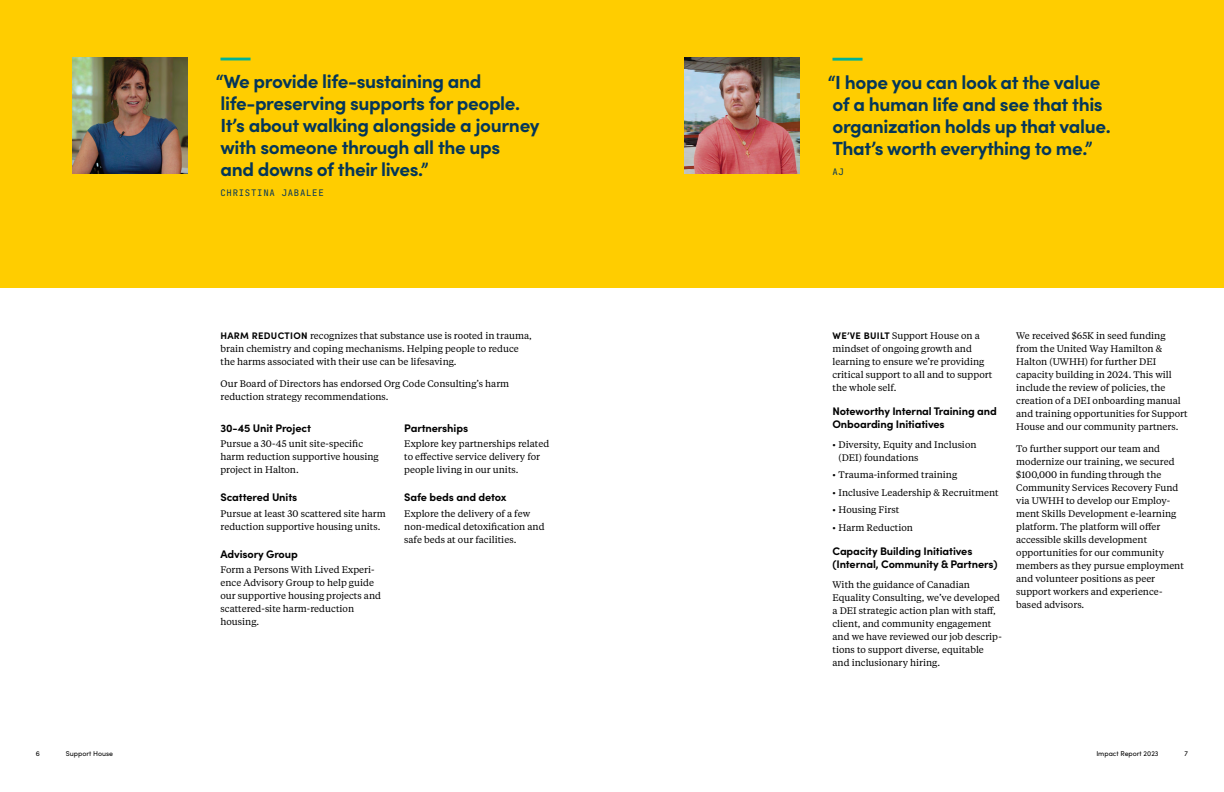
<style>
.page{position:relative;width:1224px;height:792px;background:#fff}
.page>*{position:absolute;margin:0;border:0;box-sizing:border-box;transform-origin:0 0}
.t1{font:700 19px/22px "Sofia Pro";letter-spacing:-.02em;color:#043659}
.t2{font:700 11px/13px "Sofia Pro";letter-spacing:-.01em;color:#000}
.t3{font:9.5px/13px "Tiempos Text";color:#000}
.t4{font:9px "Jet Brains Mono";letter-spacing:.08em;color:#043659}
.t5{font:7px "Sofia Pro";color:#000}
.s1{font-family:"Sofia Pro";font-weight:700}
</style>
<div class="page">
<div style="left:0;top:0;width:612px;height:288px;background:#ffcd00"></div>
<div style="left:612px;top:0;width:612px;height:288px;background:#ffcd00"></div>
<hr style="left:220px;top:58px;width:31px;height:2px;background:#00b395">
<img style="left:684px;top:58px;width:116px;height:115px">
<img style="left:72px;top:58px;width:116px;height:115px">
<hr style="left:832px;top:58px;width:31px;height:3px;background:#00b395">
<h1 class="t1" style="left:216px;top:69px;width:325px">“We provide life-sustaining and life-preserving supports for people.<br>It’s about walking alongside a journey with someone through all the ups<br>and downs of their lives.”</h1>
<p class="t4" style="left:220px;top:187px;width:105px">CHRISTINA JABALEE</p>
<p class="t3" style="left:220px;top:328px;width:313px"><span class="s1">HARM REDUCTION</span> recognizes that substance use is rooted in trauma, brain chemistry and coping mechanisms. Helping people to reduce the harms associated with their use can be lifesaving.</p>
<p class="t3" style="left:220px;top:376px;width:290px">Our Board of Directors has endorsed Org Code Consulting’s harm reduction strategy recommendations.</p>
<p class="t2" style="left:220px;top:421px;width:92px">30-45 Unit Project</p>
<p class="t3" style="left:220px;top:437px;width:160px">Pursue a 30-45 unit site-specific harm reduction supportive housing project in Halton.</p>
<p class="t2" style="left:220px;top:490px;width:78px">Scattered Units</p>
<p class="t3" style="left:220px;top:507px;width:167px">Pursue at least 30 scattered site harm reduction supportive housing units.</p>
<p class="t2" style="left:220px;top:547px;width:79px">Advisory Group</p>
<p class="t3" style="left:220px;top:563px;width:162px">Form a Persons With Lived Experi&shy;ence Advisory Group to help guide our supportive housing projects and scattered-site harm-reduction housing.</p>
<p class="t2" style="left:404px;top:421px;width:65px">Partnerships</p>
<p class="t3" style="left:404px;top:437px;width:147px">Explore key partnerships related to effective service delivery for people living in our units.</p>
<p class="t2" style="left:404px;top:490px;width:104px">Safe beds and detox</p>
<p class="t3" style="left:404px;top:507px;width:142px">Explore the delivery of a few non-medical detoxification and safe beds at our facilities.</p>
<h1 class="t1" style="left:828px;top:69px;width:285px">“I hope you can look at the value of a human life and see that this organization holds up that value.<br>That’s worth everything to me.”</h1>
<p class="t4" style="left:832px;top:165px;width:13px">AJ</p>
<p class="t3" style="left:832px;top:329px;width:161px"><span class="s1">WE’VE BUILT</span> Support House on a mindset of ongoing growth and learning to ensure we’re providing critical support to all and to support the whole self.</p>
<p class="t2" style="left:832px;top:404px;width:166px">Noteworthy Internal Training and<br>Onboarding Initiatives</p>
<p class="t3" style="left:839px;top:438px;width:140px;text-indent:-6px">• Diversity, Equity and Inclusion (DEI) foundations</p>
<p class="t3" style="left:832px;top:468px;width:126px">• Trauma-informed training</p>
<p class="t3" style="left:832px;top:486px;width:168px">• Inclusive Leadership &amp; Recruitment</p>
<p class="t3" style="left:832px;top:503px;width:68px">• Housing First</p>
<p class="t3" style="left:832px;top:521px;width:82px">• Harm Reduction</p>
<p class="t2" style="left:832px;top:544px;width:167px">Capacity Building Initiatives (Internal, Community &amp; Partners)</p>
<p class="t3" style="left:832px;top:578px;width:171px">With the guidance of Canadian Equality Consulting, we’ve developed a DEI strategic action plan with staff, client, and community engagement and we have reviewed our job descrip&shy;tions to support diverse, equitable and inclusionary hiring.</p>
<p class="t3" style="left:1016px;top:328px;width:173px">We received $65K in seed funding from the United Way Hamilton &amp; Halton (UWHH) for further DEI capacity building in 2024. This will include the review of policies, the creation of a DEI onboarding manual and training opportunities for Support House and our community partners.</p>
<p class="t3" style="left:1016px;top:441px;width:169px">To further support our team and modernize our training, we secured $100,000 in funding through the<br>Community Services Recovery Fund via UWHH to develop our Employ&shy;ment Skills Development e-learning platform. The platform will offer accessible skills development opportunities for our community members as they pursue employment and volunteer positions as peer support workers and experience&shy;based advisors.</p>
<p class="t5" style="left:36px;top:748px;width:6px">6</p>
<p class="t5" style="left:66px;top:748px;width:49px">Support House</p>
<p class="t5" style="left:1096px;top:748px;width:64px">Impact Report 2023</p>
<p class="t5" style="left:1184px;top:748px;width:5px">7</p>
</div>
